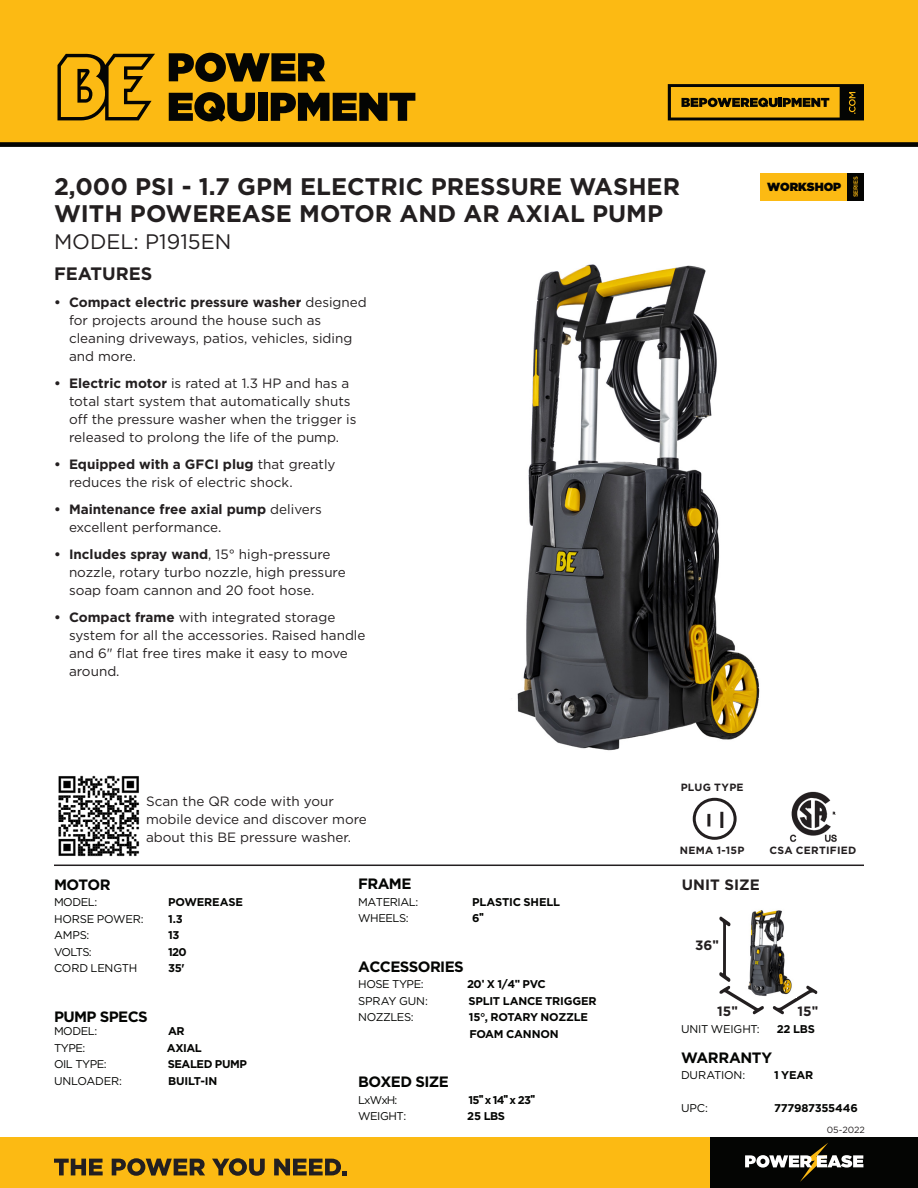
<style>
.page{position:relative;width:918px;height:1188px;background:#fff}
.page>*{position:absolute;margin:0;border:0;box-sizing:border-box;transform-origin:0 0}
.Product_Header{font:700 24px/27px "Gotham";color:#231f20}
.t1{font:21px "Gotham";color:#231f20}
.t2{font:700 18px "Gotham";color:#231f20}
.BODY_HEADER_LEFT_ALI{font:700 15px "Gotham";letter-spacing:-.04em;color:#040503}
.t3{font:700 15px "Gotham";color:#231f20}
.t4{font:13.5px/18px "Gotham";color:#231f20}
.t5{font:700 13.5px "Gotham";color:#231f20}
.t6{font:900 11.85px "Gotham";color:#040503}
.BODY_HEADER_LEFT_ALI-2{font:700 11.25px "Gotham";letter-spacing:-.02em;color:#040503}
.BODY_HEADER_LEFT_ALI-3{font:11.25px "Gotham";letter-spacing:-.04em;color:#040503}
.BODY_HEADER_LEFT_ALI-4{font:11.25px "Gotham";letter-spacing:-.015em;color:#040503}
.BODY_HEADER_LEFT_ALI-5{font:11.25px "Gotham";letter-spacing:-.02em;color:#040503}
.BODY_HEADER_LEFT_ALI-6{font:700 11.25px "Gotham";letter-spacing:-.04em;color:#040503}
.BODY_HEADER_LEFT_ALI-7{font:11.25px "Gotham";letter-spacing:-.01em;color:#040503}
.Body_Copy{font:700 10.5px "Gotham";letter-spacing:.025em;color:#231f20}
.t7{font:9px "Gotham";color:#231f20}
.t8{font:500 6px "Gotham";letter-spacing:-.04em;color:#fcba13}
.s1{font-weight:700}
.s2{font-family:"Impact";font-weight:400}
.s3{font-family:"Arial"}
</style>
<div class="page">
<svg style="left:719px;top:916px;width:45px;height:98px"></svg>
<svg style="left:773px;top:985px;width:44px;height:29px"></svg>
<div style="left:0;top:0;width:918px;height:144px;background:#fcba13"></div>
<div style="left:0;top:1138px;width:710px;height:50px;background:#fcba13"></div>
<div style="left:710px;top:1138px;width:208px;height:50px;background:#040503"></div>
<svg style="left:57px;top:53px;width:98px;height:67px"></svg>
<svg style="left:169px;top:53px;width:156px;height:29px"></svg>
<svg style="left:169px;top:92px;width:86px;height:30px"></svg>
<div style="left:258px;top:93px;width:9px;height:28px;background:#040503"></div>
<svg style="left:271px;top:93px;width:144px;height:28px"></svg>
<div style="left:0;top:142px;width:918px;height:5px;background:#040503"></div>
<svg style="left:668px;top:84px;width:196px;height:36px"></svg>
<svg style="left:54px;top:1159px;width:49px;height:16px"></svg>
<svg style="left:112px;top:1158px;width:93px;height:18px"></svg>
<svg style="left:212px;top:1158px;width:53px;height:18px"></svg>
<svg style="left:274px;top:1159px;width:73px;height:16px"></svg>
<hr style="left:54px;top:865px;width:810px;height:1px;background:#231f20">
<img style="left:789px;top:791px;width:48px;height:51px">
<div style="left:693px;top:798px;width:44px;height:42px;border:3px solid #231f20;border-radius:50%"></div>
<svg style="left:707px;top:814px;width:3px;height:13px"></svg>
<hr style="left:720px;top:812px;width:3px;height:16px;background:#231f20">
<img style="left:58px;top:775px;width:82px;height:82px">
<img style="left:745px;top:910px;width:51px;height:88px">
<img style="left:517px;top:264px;width:243px;height:487px">
<svg style="left:745px;top:1143px;width:118px;height:39px"></svg>
<div style="left:760px;top:173px;width:104px;height:27px;background:#fcba13"></div>
<div style="left:848px;top:173px;width:16px;height:27px;background:#040503"></div>
<p class="Product_Header" style="left:54px;top:173px;width:628px">2,000 PSI - 1.7 GPM ELECTRIC PRESSURE WASHER<br>WITH POWEREASE MOTOR AND AR AXIAL PUMP</p>
<p class="t1" style="left:54px;top:228px;width:179px">MODEL: P1915EN</p>
<p class="t2" style="left:54px;top:261px;width:100px">FEATURES</p>
<p class="t4" style="left:69px;top:293px;width:299px;text-indent:-15px"><span class="s1">• Compact electric pressure washer</span> designed for projects around the house such as cleaning driveways, patios, vehicles, siding and more.</p>
<p class="t4" style="left:69px;top:374px;width:289px;text-indent:-15px"><span class="s1">• Electric motor</span> is rated at 1.3 HP and has a total start system that automatically shuts off the pressure washer when the trigger is released to prolong the life of the pump.</p>
<p class="t4" style="left:69px;top:455px;width:268px;text-indent:-15px"><span class="s1">• Equipped with a GFCI plug</span> that greatly reduces the risk of electric shock.</p>
<p class="t4" style="left:69px;top:500px;width:255px;text-indent:-15px"><span class="s1">• Maintenance free axial pump</span> delivers excellent performance.</p>
<p class="t4" style="left:69px;top:545px;width:278px;text-indent:-15px"><span class="s1">• Includes spray wand</span>, 15° high-pressure nozzle, rotary turbo nozzle, high pressure soap foam cannon and 20 foot hose.</p>
<p class="t4" style="left:69px;top:608px;width:298px;text-indent:-15px"><span class="s1">• Compact frame</span> with integrated storage system for all the accessories. Raised handle and 6" flat free tires make it easy to move around.</p>
<p class="t6" style="left:767px;top:178px;width:76px">WORKSHOP</p>
<p class="t8" style="left:852px;top:197px;width:22px;rotate:-90deg">SERIES</p>
<p class="t4" style="left:146px;top:792px;width:222px">Scan the QR code with your mobile device and discover more about this BE pressure washer.</p>
<p class="Body_Copy" style="left:681px;top:781px;width:65px">PLUG TYPE</p>
<p class="Body_Copy" style="left:680px;top:843px;width:66px">NEMA 1-15P</p>
<p class="Body_Copy" style="left:769px;top:843px;width:89px">CSA CERTIFIED</p>
<p class="BODY_HEADER_LEFT_ALI" style="left:54px;top:874px;width:58px">MOTOR</p>
<p class="BODY_HEADER_LEFT_ALI-3" style="left:54px;top:895px;width:45px">MODEL:</p>
<p class="BODY_HEADER_LEFT_ALI-2" style="left:168px;top:895px;width:77px">POWEREASE</p>
<p class="BODY_HEADER_LEFT_ALI-4" style="left:54px;top:911px;width:91px">HORSE POWER:</p>
<p class="BODY_HEADER_LEFT_ALI-2" style="left:168px;top:911px;width:16px">1.3</p>
<p class="BODY_HEADER_LEFT_ALI-3" style="left:54px;top:928px;width:37px">AMPS:</p>
<p class="BODY_HEADER_LEFT_ALI-2" style="left:168px;top:928px;width:13px">13</p>
<p class="BODY_HEADER_LEFT_ALI-3" style="left:54px;top:944px;width:39px">VOLTS:</p>
<p class="BODY_HEADER_LEFT_ALI-2" style="left:168px;top:944px;width:20px">120</p>
<p class="BODY_HEADER_LEFT_ALI-5" style="left:54px;top:961px;width:85px">CORD LENGTH</p>
<p class="BODY_HEADER_LEFT_ALI-2" style="left:168px;top:961px;width:18px">35'</p>
<p class="BODY_HEADER_LEFT_ALI" style="left:54px;top:1006px;width:95px">PUMP SPECS</p>
<p class="BODY_HEADER_LEFT_ALI-3" style="left:54px;top:1024px;width:45px">MODEL:</p>
<p class="BODY_HEADER_LEFT_ALI-2" style="left:168px;top:1024px;width:18px">AR</p>
<p class="BODY_HEADER_LEFT_ALI-3" style="left:54px;top:1040px;width:33px">TYPE:</p>
<p class="BODY_HEADER_LEFT_ALI-2" style="left:167px;top:1040px;width:36px">AXIAL</p>
<p class="BODY_HEADER_LEFT_ALI-3" style="left:54px;top:1057px;width:54px">OIL TYPE:</p>
<p class="BODY_HEADER_LEFT_ALI-6" style="left:168px;top:1057px;width:81px">SEALED PUMP</p>
<p class="BODY_HEADER_LEFT_ALI-5" style="left:54px;top:1073px;width:70px">UNLOADER:</p>
<p class="BODY_HEADER_LEFT_ALI-2" style="left:168px;top:1073px;width:51px">BUILT-IN</p>
<p class="BODY_HEADER_LEFT_ALI" style="left:358px;top:874px;width:55px">FRAME</p>
<p class="BODY_HEADER_LEFT_ALI-3" style="left:358px;top:895px;width:62px">MATERIAL:</p>
<p class="BODY_HEADER_LEFT_ALI-2" style="left:472px;top:895px;width:89px">PLASTIC SHELL</p>
<p class="BODY_HEADER_LEFT_ALI-3" style="left:358px;top:911px;width:52px">WHEELS:</p>
<p class="BODY_HEADER_LEFT_ALI-2" style="left:472px;top:911px;width:13px">6<span class="s2">"</span></p>
<p class="BODY_HEADER_LEFT_ALI" style="left:358px;top:957px;width:107px">ACCESSORIES</p>
<p class="BODY_HEADER_LEFT_ALI-3" style="left:358px;top:977px;width:67px">HOSE TYPE:</p>
<p class="BODY_HEADER_LEFT_ALI-2" style="left:467px;top:977px;width:80px">20<span class="s3">'</span> X 1/4<span class="s3">"</span> PVC</p>
<p class="BODY_HEADER_LEFT_ALI-7" style="left:358px;top:994px;width:71px">SPRAY GUN:</p>
<p class="BODY_HEADER_LEFT_ALI-2" style="left:468px;top:994px;width:130px">SPLIT LANCE TRIGGER</p>
<p class="BODY_HEADER_LEFT_ALI-3" style="left:358px;top:1010px;width:57px">NOZZLES:</p>
<p class="BODY_HEADER_LEFT_ALI-2" style="left:469px;top:1010px;width:121px">15°, ROTARY NOZZLE</p>
<p class="BODY_HEADER_LEFT_ALI-2" style="left:469px;top:1027px;width:91px">FOAM CANNON</p>
<p class="BODY_HEADER_LEFT_ALI" style="left:358px;top:1072px;width:92px">BOXED SIZE</p>
<p class="BODY_HEADER_LEFT_ALI-3" style="left:358px;top:1093px;width:41px">LxWxH:</p>
<p class="BODY_HEADER_LEFT_ALI-2" style="left:468px;top:1093px;width:68px">15<span class="s2">"</span> x 14<span class="s2">"</span> x 23<span class="s2">"</span></p>
<p class="BODY_HEADER_LEFT_ALI-3" style="left:358px;top:1109px;width:50px">WEIGHT:</p>
<p class="BODY_HEADER_LEFT_ALI-2" style="left:467px;top:1109px;width:39px">25 LBS</p>
<p class="t3" style="left:682px;top:874px;width:79px">UNIT SIZE</p>
<p class="t5" style="left:695px;top:936px;width:25px">36<span class="s3">"</span></p>
<p class="t5" style="left:717px;top:1003px;width:22px">15<span class="s3">"</span></p>
<p class="t5" style="left:798px;top:1003px;width:22px">15<span class="s3">"</span></p>
<p class="BODY_HEADER_LEFT_ALI-4" style="left:681px;top:1021px;width:80px">UNIT WEIGHT:</p>
<p class="BODY_HEADER_LEFT_ALI-2" style="left:777px;top:1021px;width:40px">22 LBS</p>
<p class="BODY_HEADER_LEFT_ALI" style="left:681px;top:1047px;width:93px">WARRANTY</p>
<p class="BODY_HEADER_LEFT_ALI-4" style="left:681px;top:1068px;width:66px">DURATION:</p>
<p class="BODY_HEADER_LEFT_ALI-2" style="left:774px;top:1068px;width:41px">1 YEAR</p>
<p class="BODY_HEADER_LEFT_ALI-3" style="left:681px;top:1101px;width:28px">UPC:</p>
<p class="BODY_HEADER_LEFT_ALI-2" style="left:774px;top:1101px;width:85px">777987355446</p>
<p class="t7" style="left:827px;top:1124px;width:40px">05-2022</p>
</div>
